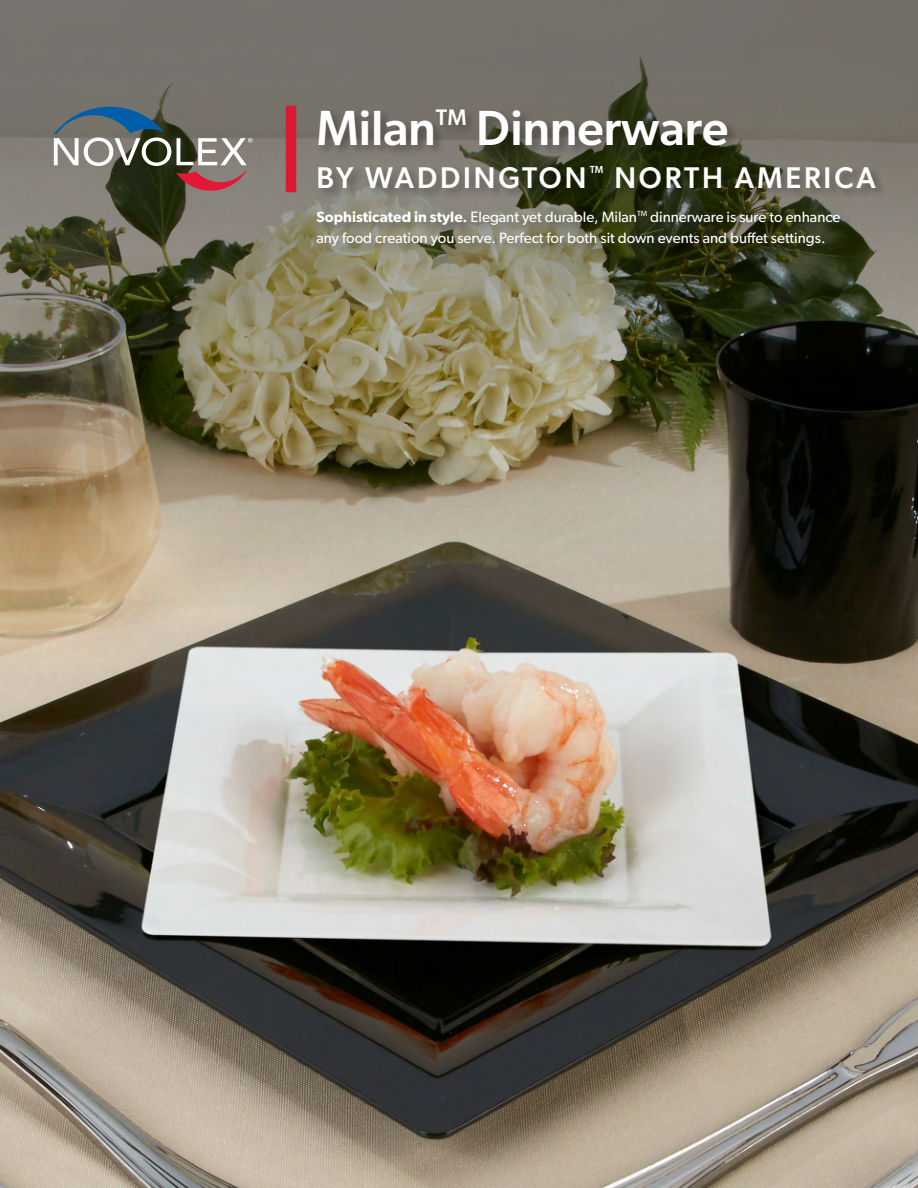
<style>
.page{position:relative;width:918px;height:1188px;background:#fff}
.page>*{position:absolute;margin:0;border:0;box-sizing:border-box;transform-origin:0 0}
.t1{font:500 49.5px "Gibson";color:#fff}
.t2{font:500 30px "Gibson";letter-spacing:.1em;color:#fff}
.t3{font:15px/21px "Gibson";color:#fff}
.s1{font-weight:600}
</style>
<div class="page">
<img style="left:0;top:0;width:918px;height:1188px">
<div style="left:316px;top:107px;width:423px;height:51px;background:#000;opacity:.3"></div>
<div style="left:315px;top:163px;width:573px;height:37px;background:#000;opacity:.3"></div>
<div style="left:286px;top:106px;width:10px;height:86px;background:#da1a32"></div>
<div style="left:315px;top:208px;width:537px;height:50px;background:#000;opacity:.3"></div>
<svg style="left:54px;top:107px;width:199px;height:84px;background:#72706c"></svg>
<h1 class="t1" style="left:317px;top:98px;width:414px">Milan<sup>TM</sup> Dinnerware</h1>
<h2 class="t2" style="left:317px;top:160px;width:561px">BY WADDINGTON<sup>™</sup> NORTH AMERICA</h2>
<p class="t3" style="left:317px;top:206px;width:525px"><span class="s1">Sophisticated in style.</span> Elegant yet durable, Milan<sup>TM</sup> dinnerware is sure to enhance any food creation you serve. Perfect for both sit down events and buffet settings.</p>
</div>
